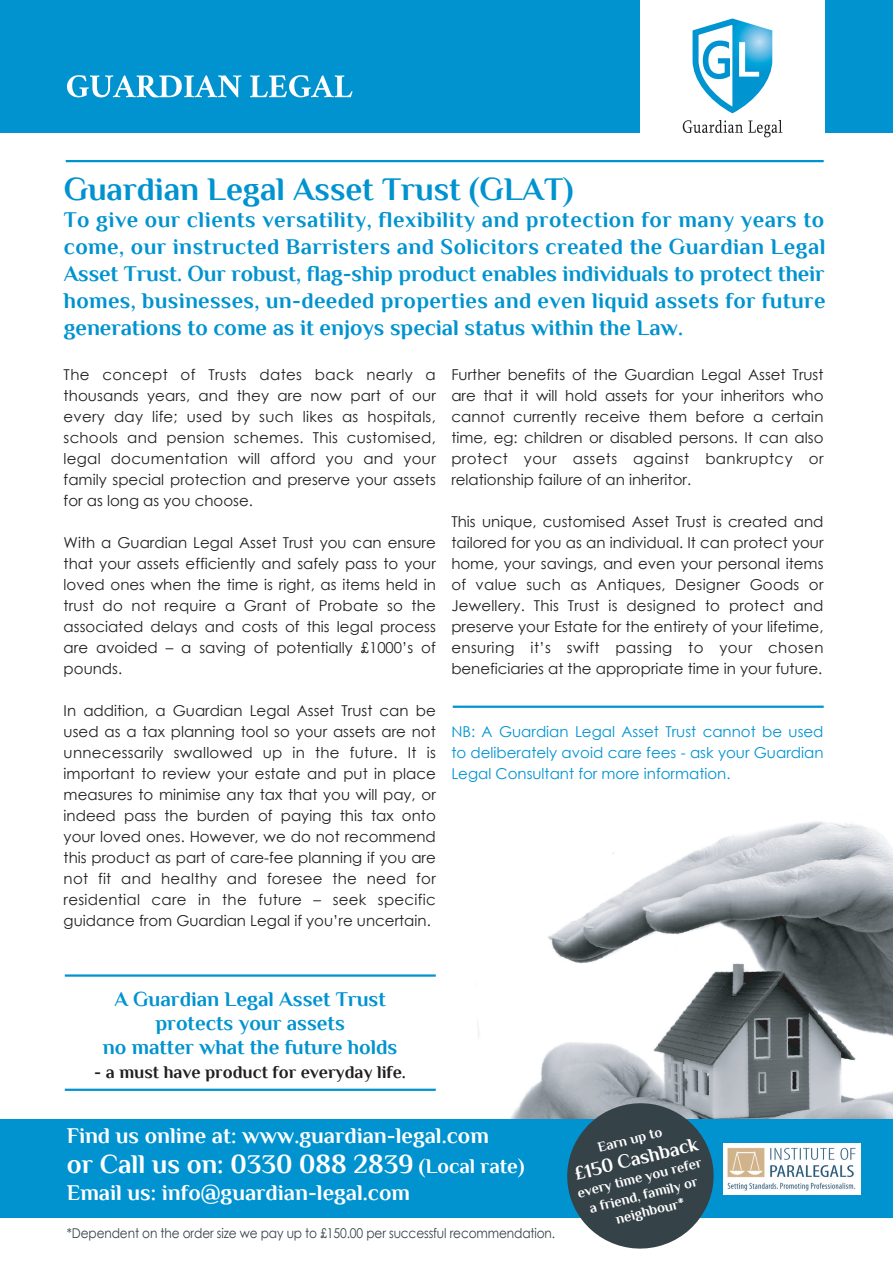
<style>
.page{position:relative;width:893px;height:1263px;background:#fff}
.page>*{position:absolute;margin:0;border:0;box-sizing:border-box;transform-origin:0 0}
.t1{font:700 33px "Philosopher";color:#0093d0}
.t2{font:700 27px "Philosopher";color:#fff}
.t3{font:700 22.5px/27px "Philosopher";color:#0093d0;text-align:justify}
.t4{font:700 22.5px "Philosopher";color:#fff}
.t5{font:700 21px/24px "Philosopher";color:#0093d0;text-align:center}
.t6{font:700 19.5px "Philosopher";color:#fff}
.t7{font:700 18px "Philosopher";color:#231f20}
.t8{font:15px/21px "Century Gothic";color:#231f20;text-align:justify}
.t9{font:15px/21px "Century Gothic";color:#0093d0;text-align:justify}
.t10{font:700 14.25px/17.2px "Philosopher";color:#fff;text-align:center}
.t11{font:13.5px "Century Gothic";letter-spacing:-.01em;color:#354247;scale:.9 1}
.s1{font-size:21px}
</style>
<div class="page">
<div style="left:0;top:0;width:640px;height:133px;background:#0093d0"></div>
<div style="left:825px;top:0;width:68px;height:133px;background:#0093d0"></div>
<hr style="left:66px;top:160px;width:758px;height:2px;background:#0093d0">
<hr style="left:453px;top:706px;width:371px;height:2px;background:#0093d0">
<hr style="left:65px;top:974px;width:371px;height:3px;background:#0093d0">
<hr style="left:65px;top:1089px;width:371px;height:2px;background:#0093d0">
<svg style="left:67px;top:75px;width:174px;height:22px"></svg>
<svg style="left:250px;top:75px;width:103px;height:22px"></svg>
<svg style="left:683px;top:120px;width:99px;height:17px"></svg>
<svg style="left:692px;top:18px;width:80px;height:95px"></svg>
<div style="left:0;top:1119px;width:893px;height:99px;background:#0093d0"></div>
<svg style="left:420px;top:821px;width:473px;height:428px"></svg>
<img style="left:724px;top:1144px;width:137px;height:50px">
<h1 class="t1" style="left:64px;top:172px;width:511px">Guardian Legal Asset Trust (GLAT)</h1>
<p class="t3" style="left:64px;top:207px;width:763px">To give our clients versatility, flexibility and protection for many years to come, our instructed Barristers and Solicitors created the Guardian Legal Asset Trust. Our robust, flag-ship product enables individuals to protect their homes, businesses, un-deeded properties and even liquid assets for future generations to come as it enjoys special status within the Law.</p>
<p class="t8" style="left:64px;top:363px;width:374px">The concept of Trusts dates back nearly a thousands years, and they are now part of our every day life; used by such likes as hospitals, schools and pension schemes. This customised, legal documentation will afford you and your family special protection and preserve your assets for as long as you choose.</p>
<p class="t8" style="left:64px;top:531px;width:374px">With a Guardian Legal Asset Trust you can ensure that your assets efficiently and safely pass to your loved ones when the time is right, as items held in trust do not require a Grant of Probate so the associated delays and costs of this legal process are avoided – a saving of potentially £1000’s of pounds.</p>
<p class="t8" style="left:64px;top:699px;width:374px">In addition, a Guardian Legal Asset Trust can be used as a tax planning tool so your assets are not unnecessarily swallowed up in the future. It is important to review your estate and put in place measures to minimise any tax that you will pay, or indeed pass the burden of paying this tax onto your loved ones. However, we do not recommend this product as part of care-fee planning if you are not fit and healthy and foresee the need for residential care in the future – seek specific guidance from Guardian Legal if you’re uncertain.</p>
<p class="t8" style="left:451px;top:363px;width:374px">Further benefits of the Guardian Legal Asset Trust are that it will hold assets for your inheritors who cannot currently receive them before a certain time, eg: children or disabled persons. It can also protect your assets against bankruptcy or relationship failure of an inheritor.</p>
<p class="t8" style="left:451px;top:510px;width:374px">This unique, customised Asset Trust is created and tailored for you as an individual. It can protect your home, your savings, and even your personal items of value such as Antiques, Designer Goods or Jewellery. This Trust is designed to protect and preserve your Estate for the entirety of your lifetime, ensuring it’s swift passing to your chosen beneficiaries at the appropriate time in your future.</p>
<p class="t9" style="left:451px;top:720px;width:374px">NB: A Guardian Legal Asset Trust cannot be used to deliberately avoid care fees - ask your Guardian Legal Consultant for more information.</p>
<h3 class="t5" style="left:103px;top:987px;width:296px">A Guardian Legal Asset Trust protects your assets<br>no matter what the future holds</h3>
<p class="t7" style="left:94px;top:1062px;width:313px">- a must have product for everyday life.</p>
<h3 class="t4" style="left:67px;top:1124px;width:424px">Find us online at: www.guardian-legal.com</h3>
<h2 class="t2" style="left:67px;top:1150px;width:459px">or Call us on: 0330 088 2839 <span class="s1">(Local rate)</span></h2>
<h3 class="t4" style="left:67px;top:1181px;width:345px">Email us: info@guardian-legal.com</h3>
<p class="t11" style="left:67px;top:1225px;width:544px">*Dependent on the order size we pay up to £150.00 per successful recommendation.</p>
<p class="t10" style="left:596px;top:1139px;width:67px;rotate:-14deg">Earn up to</p>
<h3 class="t6" style="left:572px;top:1164px;width:128px;rotate:-14deg">£150 Cashback</h3>
<p class="t10" style="left:576px;top:1185px;width:129px;rotate:-14deg">every time you refer a friend, family or neighbour*</p>
</div>
